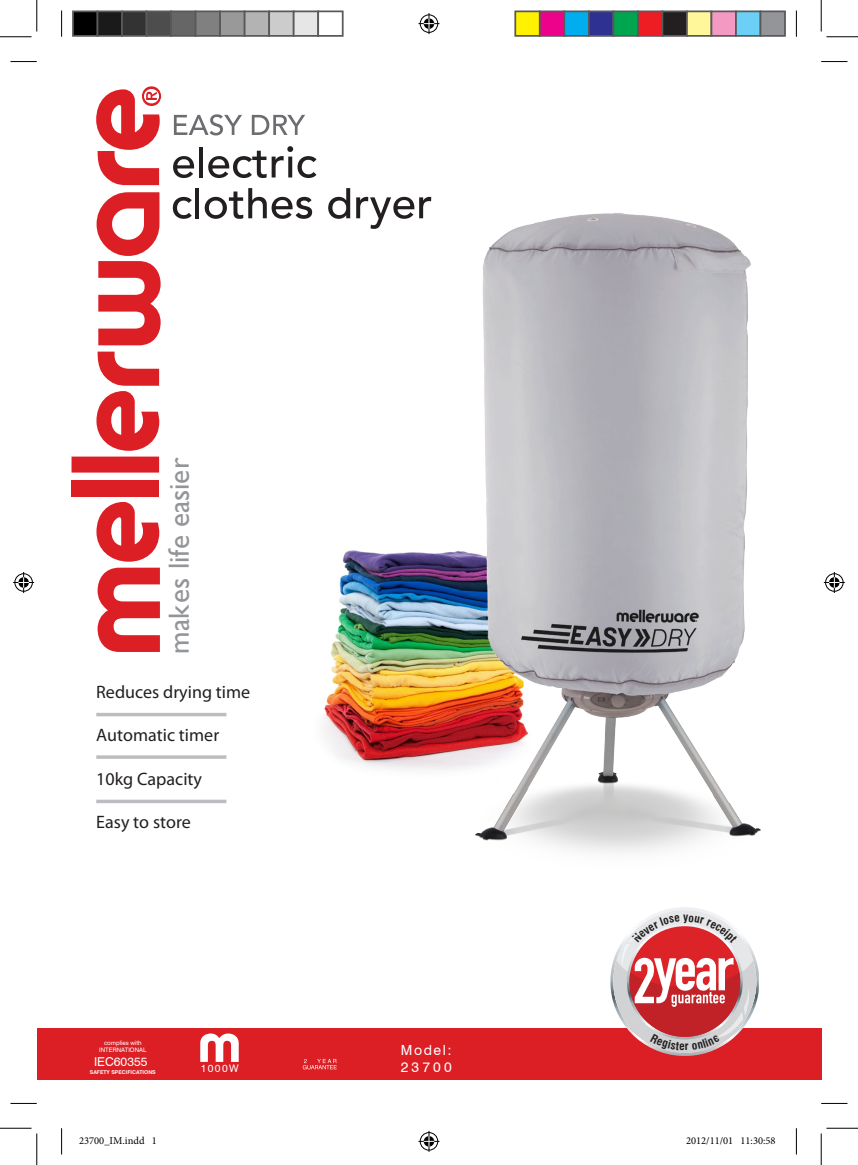
<style>
.page{position:relative;width:858px;height:1165px;background:#fff}
.page>*{position:absolute;margin:0;border:0;box-sizing:border-box;transform-origin:0 0}
.t1{font:29.05px "Gill Sans";color:#939598}
.t2{font:18.03px "Myriad Pro";color:#231f20}
.t3{font:14px/16.8px "Swiss 721 BT";letter-spacing:.17em;color:#fff}
.t4{font:12.25px "Swiss 721 BT";color:#fff}
.t5{font:10.5px "Minion Pro";color:#000}
.t6{font:10.5px "Swiss 721 BT";letter-spacing:.125em;color:#fff}
.t7{font:6.12px/7.4px "Swiss 721 BT";color:#fff;text-align:center}
.t8{font:700 5.25px "Swiss 721 BT";color:#fff}
</style>
<div class="page">
<img style="left:323px;top:550px;width:142px;height:220px">
<div style="left:71px;top:481px;width:88px;height:16px;background:#db1f25"></div>
<div style="left:71px;top:457px;width:88px;height:16px;background:#db1f25"></div>
<svg style="left:97px;top:192px;width:63px;height:153px"></svg>
<svg style="left:98px;top:568px;width:62px;height:84px"></svg>
<svg style="left:96px;top:502px;width:63px;height:60px"></svg>
<svg style="left:96px;top:352px;width:63px;height:99px"></svg>
<svg style="left:96px;top:86px;width:65px;height:99px"></svg>
<div style="left:37px;top:1028px;width:784px;height:52px;background:#db1f25"></div>
<svg style="left:200px;top:1033px;width:39px;height:29px"></svg>
<svg style="left:303px;top:1059px;width:33px;height:10px"></svg>
<svg style="left:174px;top:114px;width:68px;height:21px"></svg>
<svg style="left:252px;top:115px;width:53px;height:20px"></svg>
<svg style="left:173px;top:156px;width:21px;height:22px"></svg>
<hr style="left:199px;top:147px;width:4px;height:30px;background:#231f20">
<svg style="left:208px;top:146px;width:108px;height:32px"></svg>
<svg style="left:173px;top:197px;width:19px;height:22px"></svg>
<hr style="left:195px;top:188px;width:4px;height:30px;background:#231f20">
<svg style="left:205px;top:188px;width:107px;height:31px"></svg>
<svg style="left:328px;top:188px;width:22px;height:31px"></svg>
<svg style="left:356px;top:197px;width:75px;height:32px"></svg>
<hr style="left:96px;top:713px;width:130px;height:3px;background:#bcbdc0">
<hr style="left:96px;top:800px;width:130px;height:3px;background:#bcbdc0">
<hr style="left:96px;top:755px;width:130px;height:4px;background:#c7c7ca">
<img style="left:465px;top:213px;width:296px;height:639px">
<svg style="left:10px;top:61px;width:27px;height:1px"></svg>
<svg style="left:821px;top:61px;width:26px;height:1px"></svg>
<svg style="left:10px;top:1103px;width:27px;height:1px"></svg>
<svg style="left:821px;top:1103px;width:26px;height:1px"></svg>
<svg style="left:61px;top:11px;width:1px;height:26px"></svg>
<svg style="left:61px;top:1128px;width:1px;height:26px"></svg>
<svg style="left:795px;top:11px;width:1px;height:26px"></svg>
<svg style="left:795px;top:1128px;width:1px;height:26px"></svg>
<hr style="left:0;top:36px;width:32px;height:1px;background:#000">
<hr style="left:826px;top:36px;width:31px;height:1px;background:#000">
<hr style="left:0;top:1128px;width:32px;height:1px;background:#000">
<hr style="left:826px;top:1128px;width:31px;height:1px;background:#000">
<hr style="left:36px;top:0;width:1px;height:32px;background:#000">
<hr style="left:36px;top:1133px;width:1px;height:32px;background:#000">
<hr style="left:820px;top:0;width:1px;height:32px;background:#000">
<hr style="left:820px;top:1133px;width:1px;height:32px;background:#000">
<svg style="left:418px;top:13px;width:21px;height:21px"></svg>
<svg style="left:418px;top:1131px;width:21px;height:21px"></svg>
<svg style="left:13px;top:572px;width:21px;height:21px"></svg>
<svg style="left:823px;top:572px;width:21px;height:21px"></svg>
<div style="left:73px;top:11px;width:24px;height:25px;background:#000"></div>
<div style="left:72px;top:10px;width:26px;height:27px;border:2px solid #595959"></div>
<div style="left:97px;top:11px;width:25px;height:25px;background:#1a1a1a"></div>
<div style="left:97px;top:10px;width:26px;height:27px;border:2px solid #595959"></div>
<div style="left:122px;top:11px;width:24px;height:25px;background:#333"></div>
<div style="left:121px;top:10px;width:26px;height:27px;border:2px solid #595959"></div>
<div style="left:146px;top:11px;width:25px;height:25px;background:#4d4d4d"></div>
<div style="left:146px;top:10px;width:26px;height:27px;border:2px solid #595959"></div>
<div style="left:171px;top:11px;width:24px;height:25px;background:#666"></div>
<div style="left:170px;top:10px;width:26px;height:27px;border:2px solid #595959"></div>
<div style="left:195px;top:11px;width:25px;height:25px;background:#808080"></div>
<div style="left:195px;top:10px;width:26px;height:27px;border:2px solid #595959"></div>
<div style="left:220px;top:11px;width:24px;height:25px;background:#999"></div>
<div style="left:219px;top:10px;width:26px;height:27px;border:2px solid #595959"></div>
<div style="left:244px;top:11px;width:25px;height:25px;background:#b3b3b3"></div>
<div style="left:244px;top:10px;width:26px;height:27px;border:2px solid #595959"></div>
<div style="left:269px;top:11px;width:24px;height:25px;background:#ccc"></div>
<div style="left:268px;top:10px;width:26px;height:27px;border:2px solid #595959"></div>
<div style="left:293px;top:11px;width:25px;height:25px;background:#e6e6e6"></div>
<div style="left:293px;top:10px;width:26px;height:27px;border:2px solid #595959"></div>
<div style="left:317px;top:10px;width:26px;height:27px;border:2px solid #595959"></div>
<div style="left:515px;top:11px;width:24px;height:25px;background:#fff101"></div>
<div style="left:514px;top:10px;width:26px;height:27px;border:2px solid #595959"></div>
<div style="left:539px;top:11px;width:25px;height:25px;background:#ed028c"></div>
<div style="left:538px;top:10px;width:27px;height:27px;border:2px solid #595959"></div>
<div style="left:564px;top:11px;width:24px;height:25px;background:#00aeef"></div>
<div style="left:563px;top:10px;width:26px;height:27px;border:2px solid #595959"></div>
<div style="left:588px;top:11px;width:25px;height:25px;background:#2e3092"></div>
<div style="left:587px;top:10px;width:27px;height:27px;border:2px solid #595959"></div>
<div style="left:613px;top:11px;width:24px;height:25px;background:#00a54f"></div>
<div style="left:612px;top:10px;width:26px;height:27px;border:2px solid #595959"></div>
<div style="left:637px;top:11px;width:25px;height:25px;background:#ee1d23"></div>
<div style="left:636px;top:10px;width:27px;height:27px;border:2px solid #595959"></div>
<div style="left:662px;top:11px;width:24px;height:25px;background:#231f20"></div>
<div style="left:661px;top:10px;width:26px;height:27px;border:2px solid #595959"></div>
<div style="left:686px;top:11px;width:25px;height:25px;background:#fff79a"></div>
<div style="left:685px;top:10px;width:27px;height:27px;border:2px solid #595959"></div>
<div style="left:711px;top:11px;width:24px;height:25px;background:#f499c2"></div>
<div style="left:710px;top:10px;width:26px;height:27px;border:2px solid #595959"></div>
<div style="left:735px;top:11px;width:25px;height:25px;background:#6bcff6"></div>
<div style="left:734px;top:10px;width:27px;height:27px;border:2px solid #595959"></div>
<div style="left:760px;top:11px;width:24px;height:25px;background:#939598"></div>
<div style="left:759px;top:10px;width:26px;height:27px;border:2px solid #595959"></div>
<svg style="left:610px;top:907px;width:148px;height:149px"></svg>
<h1 class="t1" style="left:162px;top:654px;width:198px;rotate:-90deg">makes life easier</h1>
<p class="t2" style="left:96px;top:681px;width:155px">Reduces drying time</p>
<p class="t2" style="left:96px;top:724px;width:125px">Automatic timer</p>
<p class="t2" style="left:96px;top:767px;width:107px">10kg Capacity</p>
<p class="t2" style="left:96px;top:811px;width:96px">Easy to store</p>
<p class="t7" style="left:99px;top:1039px;width:48px">complies with<br>INTERNATIONAL</p>
<p class="t4" style="left:94px;top:1054px;width:55px">IEC60355</p>
<p class="t8" style="left:90px;top:1069px;width:67px">SAFETY SPECIFICATIONS</p>
<p class="t6" style="left:201px;top:1062px;width:39px">1000W</p>
<p class="t3" style="left:400px;top:1042px;width:52px">Model:<br>23700</p>
<p class="t5" style="left:79px;top:1133px;width:79px">23700_IM.indd 1</p>
<p class="t5" style="left:685px;top:1133px;width:91px">2012/11/01 11:30:58</p>
</div>
